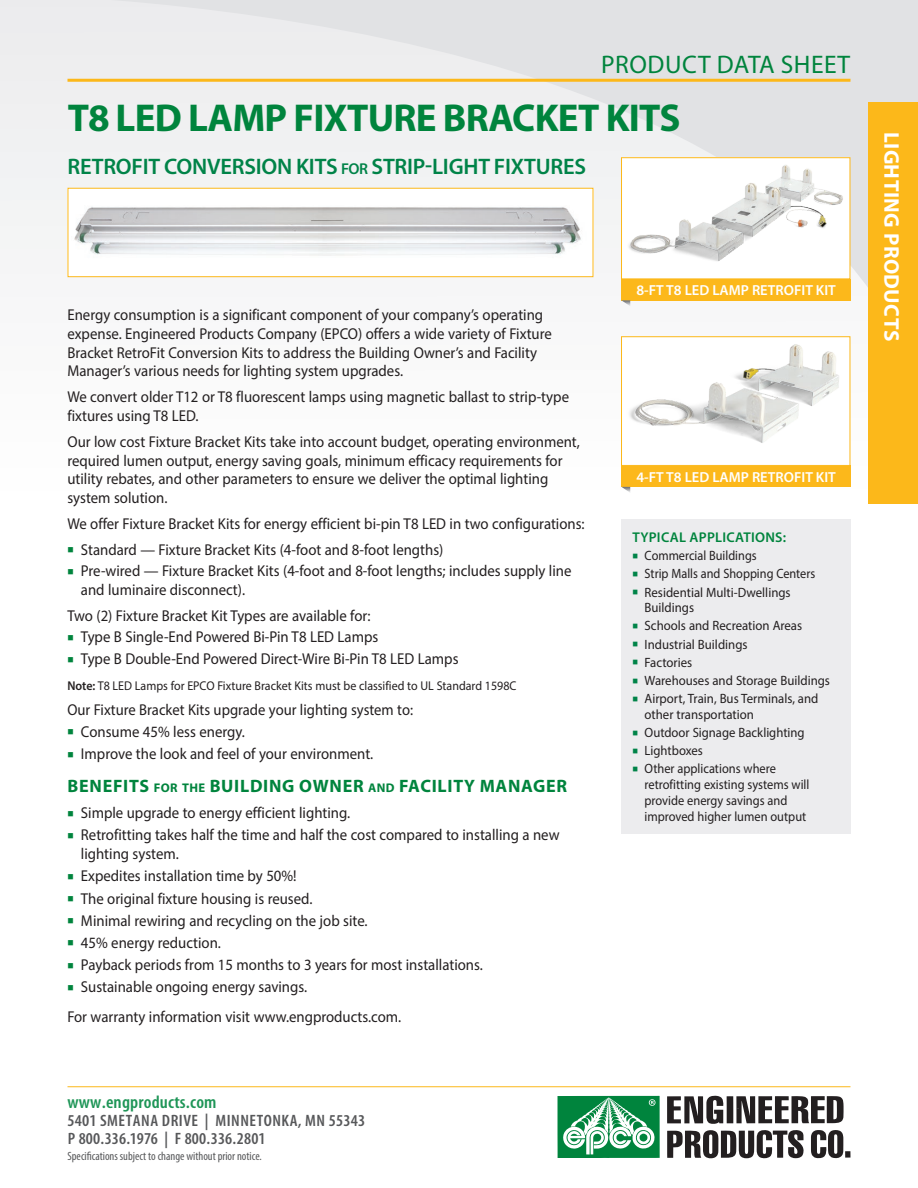
<style>
.page{position:relative;width:918px;height:1188px;background:#fff}
.page>*{position:absolute;margin:0;border:0;box-sizing:border-box;transform-origin:0 0}
.t1{font:700 39px "Myriad Pro";letter-spacing:-.02em;color:#00843d}
.t2{font:25.5px "Myriad Pro";letter-spacing:.02em;color:#00843d}
.t3{font:600 22.5px "Myriad Pro";letter-spacing:-.01em;color:#008348}
.t4{font:700 21.3px "Myriad Pro";letter-spacing:.02em;color:#fff}
.t5{font:700 18px "Myriad Pro";letter-spacing:.04em;color:#00843d}
.t6{font:600 condensed 18px "Myriad Pro";letter-spacing:.01em;color:#1e9557;scale:1.05 1}
.t7{font:600 condensed 16.65px "Myriad Pro";letter-spacing:.01em;color:#57585a;scale:1.04 1}
.t8{font:600 condensed 16.5px "Myriad Pro";letter-spacing:.03em;color:#57585a;scale:1.06 1}
.t9{font:15.75px/18.9px "Myriad Pro";color:#231f20;scale:.94 1}
.t10{font:15.75px "Myriad Pro";color:#231f20;scale:.93 1}
.t11{font:600 14.55px "Myriad Pro";color:#fff}
.t12{font:600 14.1px "Myriad Pro";letter-spacing:.02em;color:#00843d}
.t13{font:13.5px/15.8px "Myriad Pro";color:#231f20;scale:.95 1}
.t14{font:13.5px/15.8px "Myriad Pro";color:#231f20;scale:.92 1}
.t15{font:13.5px "Myriad Pro";color:#231f20;scale:.91 1}
.t16{font:13.5px "Myriad Pro";color:#231f20;scale:.94 1}
.t17{font:12.75px "Myriad Pro";color:#231f20;scale:.94 1}
.t18{font:condensed 12px "Myriad Pro";color:#57585a}
.s1{font-size:15.75px}
.s2{color:#00843d}
.s3{font-weight:600}
.s4{font-size:12.6px}
.s5{font-size:16.65px}
.s6{font-size:16.5px}
.s7{color:#008348}
</style>
<div class="page">
<svg style="left:0;top:0;width:918px;height:441px;fill:#f1f2f3"></svg>
<hr style="left:68px;top:1086px;width:782px;height:1px;background:#fcb81a">
<svg style="left:667px;top:1096px;width:177px;height:28px"></svg>
<svg style="left:667px;top:1130px;width:137px;height:29px"></svg>
<svg style="left:811px;top:1130px;width:39px;height:29px"></svg>
<svg style="left:558px;top:1096px;width:102px;height:62px"></svg>
<hr style="left:68px;top:79px;width:782px;height:3px;background:#fcb81a">
<div style="left:868px;top:102px;width:50px;height:401px;background:#fcb81a"></div>
<div style="left:621px;top:466px;width:229px;height:21px;background:#fcb81b"></div>
<svg style="left:622px;top:487px;width:8px;height:5px"></svg>
<img style="left:623px;top:338px;width:225px;height:105px">
<div style="left:621px;top:336px;width:229px;height:130px;border:1px solid #fcb81a"></div>
<img style="left:70px;top:190px;width:521px;height:85px">
<div style="left:68px;top:188px;width:525px;height:89px;border:1px solid #fcb81a"></div>
<div style="left:621px;top:519px;width:229px;height:315px;background:#ececee"></div>
<div style="left:621px;top:279px;width:229px;height:21px;background:#fcb81b"></div>
<svg style="left:621px;top:300px;width:9px;height:6px"></svg>
<img style="left:623px;top:159px;width:225px;height:116px">
<div style="left:621px;top:157px;width:229px;height:122px;border:1px solid #fcb81a"></div>
<h2 class="t2" style="left:601px;top:48px;width:251px">PRODUCT DATA SHEET</h2>
<h1 class="t1" style="left:68px;top:92px;width:614px">T8 LED LAMP FIXTURE BRACKET KITS</h1>
<h3 class="t3" style="left:68px;top:152px;width:520px">RETROFIT CONVERSION KITS <span class="s1">for</span> STRIP-LIGHT FIXTURES</h3>
<p class="t9" style="left:67px;top:305px;width:517px">Energy consumption is a significant component of your company’s operating expense. Engineered Products Company (EPCO) offers a wide variety of Fixture Bracket RetroFit Conversion Kits to address the Building Owner’s and Facility Manager’s various needs for lighting system upgrades.</p>
<p class="t9" style="left:67px;top:387px;width:535px">We convert older T12 or T8 fluorescent lamps using magnetic ballast to strip-type fixtures using T8 LED.</p>
<p class="t9" style="left:67px;top:432px;width:547px">Our low cost Fixture Bracket Kits take into account budget, operating environment, required lumen output, energy saving goals, minimum efficacy requirements for utility rebates, and other parameters to ensure we deliver the optimal lighting system solution.</p>
<p class="t9" style="left:67px;top:514px;width:552px">We offer Fixture Bracket Kits for energy efficient bi-pin T8 LED in two configurations:</p>
<p class="t9" style="left:67px;top:540px;width:402px"><span class="s2">■</span> Standard — Fixture Bracket Kits (4-foot and 8-foot lengths)</p>
<p class="t9" style="left:81px;top:561px;width:523px;text-indent:-14px"><span class="s2">■</span> Pre-wired — Fixture Bracket Kits (4-foot and 8-foot lengths; includes supply line and luminaire disconnect).</p>
<p class="t9" style="left:67px;top:606px;width:324px">Two (2) Fixture Bracket Kit Types are available for:</p>
<p class="t9" style="left:67px;top:627px;width:332px"><span class="s2">■</span> Type B Single-End Powered Bi-Pin T8 LED Lamps</p>
<p class="t9" style="left:67px;top:649px;width:418px"><span class="s2">■</span> Type B Double-End Powered Direct-Wire Bi-Pin T8 LED Lamps</p>
<p class="t17" style="left:67px;top:678px;width:479px"><span class="s3">Note:</span> T8 LED Lamps for EPCO Fixture Bracket Kits must be classified to UL Standard 1598C</p>
<p class="t10" style="left:67px;top:700px;width:373px">Our Fixture Bracket Kits upgrade your lighting system to:</p>
<p class="t9" style="left:67px;top:722px;width:190px"><span class="s2">■</span> Consume 45% less energy.</p>
<p class="t9" style="left:67px;top:744px;width:327px"><span class="s2">■</span> Improve the look and feel of your environment.</p>
<p class="t5" style="left:68px;top:774px;width:501px">BENEFITS <span class="s4">FOR THE</span> BUILDING OWNER <span class="s4">AND</span> FACILITY MANAGER</p>
<p class="t9" style="left:67px;top:803px;width:302px"><span class="s2">■</span> Simple upgrade to energy efficient lighting.</p>
<p class="t9" style="left:81px;top:825px;width:511px;text-indent:-14px"><span class="s2">■</span> Retrofitting takes half the time and half the cost compared to installing a new lighting system.</p>
<p class="t9" style="left:67px;top:866px;width:245px"><span class="s2">■</span> Expedites installation time by 50%!</p>
<p class="t9" style="left:67px;top:889px;width:262px"><span class="s2">■</span> The original fixture housing is reused.</p>
<p class="t9" style="left:67px;top:911px;width:321px"><span class="s2">■</span> Minimal rewiring and recycling on the job site.</p>
<p class="t9" style="left:67px;top:933px;width:165px"><span class="s2">■</span> 45% energy reduction.</p>
<p class="t9" style="left:67px;top:955px;width:444px"><span class="s2">■</span> Payback periods from 15 months to 3 years for most installations.</p>
<p class="t9" style="left:67px;top:972px;width:357px;line-height:29.2px"><span class="s2">■</span> Sustainable ongoing energy savings.<br>For warranty information visit www.engproducts.com.</p>
<p class="t6" style="left:68px;top:1092px;width:144px">www.engproducts.com</p>
<p class="t8" style="left:68px;top:1112px;width:282px"><span class="s5">5401</span> SMETANA DRIVE | MINNETONKA, MN <span class="s5">55343</span></p>
<p class="t7" style="left:68px;top:1129px;width:192px"><span class="s6">P</span> 800.336.1976 <span class="s6">| F</span> 800.336.2801</p>
<p class="t18" style="left:68px;top:1149px;width:196px">Specifications subject to change without prior notice.</p>
<p class="t11" style="left:636px;top:281px;width:201px">8-FT T8 LED LAMP RETROFIT KIT</p>
<p class="t11" style="left:636px;top:468px;width:201px">4-FT T8 LED LAMP RETROFIT KIT</p>
<p class="t12" style="left:633px;top:528px;width:155px">TYPICAL APPLICATIONS:</p>
<p class="t15" style="left:632px;top:547px;width:138px"><span class="s7">■</span> Commercial Buildings</p>
<p class="t15" style="left:632px;top:566px;width:203px"><span class="s7">■</span> Strip Malls and Shopping Centers</p>
<p class="t13" style="left:645px;top:584px;width:155px;text-indent:-12px"><span class="s7">■</span> Residential Multi-Dwellings<br>Buildings</p>
<p class="t13" style="left:632px;top:618px;width:180px"><span class="s7">■</span> Schools and Recreation Areas</p>
<p class="t13" style="left:632px;top:636px;width:123px"><span class="s7">■</span> Industrial Buildings</p>
<p class="t13" style="left:632px;top:654px;width:65px"><span class="s7">■</span> Factories</p>
<p class="t13" style="left:632px;top:672px;width:209px"><span class="s7">■</span> Warehouses and Storage Buildings</p>
<p class="t13" style="left:645px;top:691px;width:185px;text-indent:-12px"><span class="s7">■</span> Airport, Train, Bus Terminals, and other transportation</p>
<p class="t16" style="left:632px;top:724px;width:185px"><span class="s7">■</span> Outdoor Signage Backlighting</p>
<p class="t16" style="left:632px;top:742px;width:76px"><span class="s7">■</span> Lightboxes</p>
<p class="t14" style="left:645px;top:761px;width:181px;text-indent:-12px"><span class="s7">■</span> Other applications where retrofitting existing systems will provide energy savings and improved higher lumen output</p>
<h3 class="t4" style="left:906px;top:132px;width:211px;rotate:90deg">LIGHTING PRODUCTS</h3>
</div>
